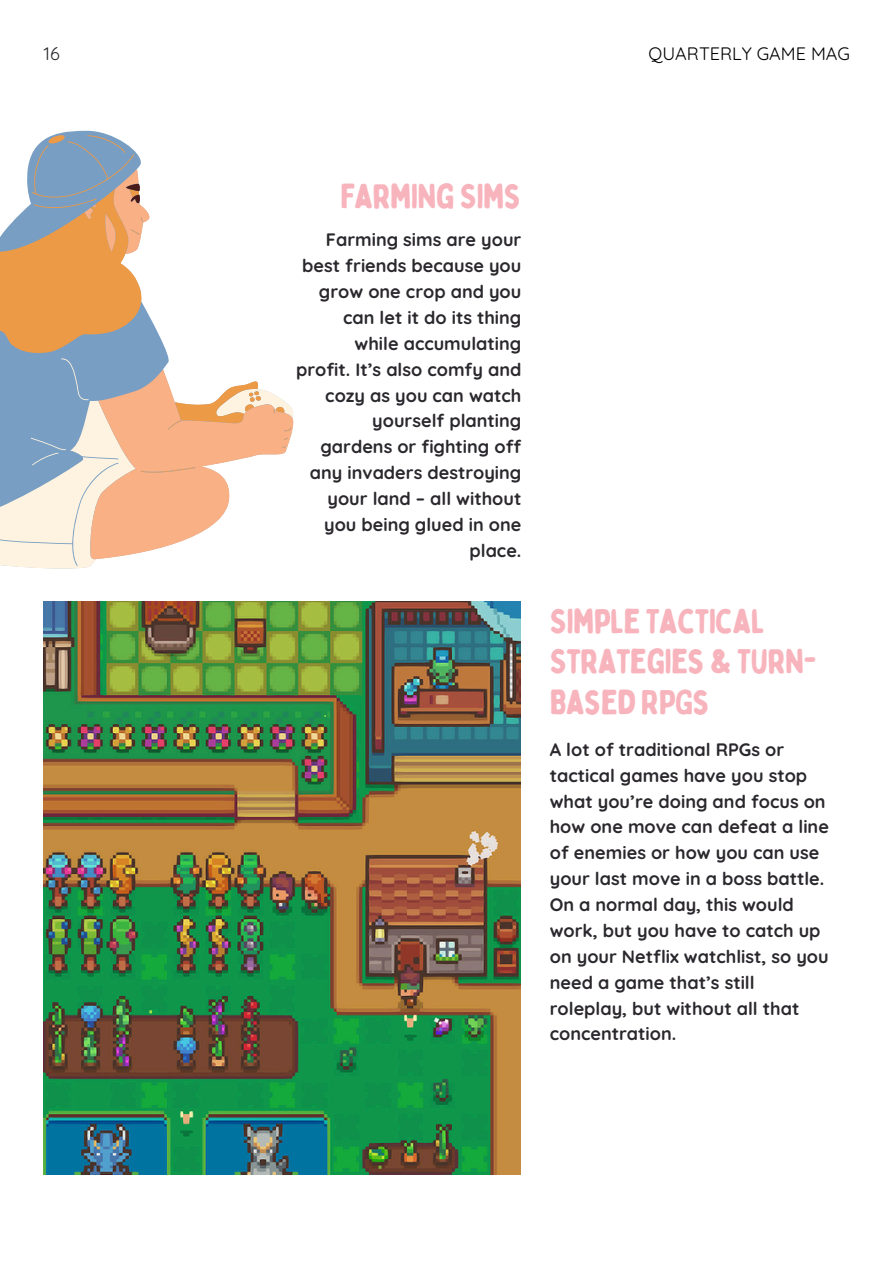
<style>
.page{position:relative;width:894px;height:1264px;background:#fff}
.page>*{position:absolute;margin:0;border:0;box-sizing:border-box;transform-origin:0 0}
.t1{font:34.5px/40.5px "Bobby Jones Soft";letter-spacing:-.03em;color:#f8b4bc}
.t2{font:700 18px/25.8px "Quicksand";color:#2b282d;text-align:right}
.t3{font:18px "Quicksand";color:#000}
.t4{font:18px "Quicksand";color:#2b282d}
</style>
<div class="page">
<img style="left:44px;top:601px;width:477px;height:573px">
<svg style="left:0;top:134px;width:293px;height:435px"></svg>
<p class="t4" style="left:44px;top:42px;width:18px">16</p>
<h1 class="t3" style="left:648px;top:42px;width:203px">QUARTERLY GAME MAG</h1>
<p class="t1" style="left:340px;top:176px;width:182px">FARMING SIMS</p>
<h2 class="t2" style="left:296px;top:227px;width:227px">Farming sims are your best friends because you grow one crop and you can let it do its thing while accumulating profit. It’s also comfy and cozy as you can watch yourself planting gardens or fighting off any invaders destroying your land – all without you being glued in one place.</h2>
<p class="t1" style="left:549px;top:601px;width:269px">SIMPLE TACTICAL<br>STRATEGIES &amp; TURN-<br>BASED RPGS</p>
<h1 class="t2" style="left:549px;top:736px;width:280px;text-align:left">A lot of traditional RPGs or tactical games have you stop what you’re doing and focus on how one move can defeat a line of enemies or how you can use your last move in a boss battle.<br>On a normal day, this would work, but you have to catch up on your Netflix watchlist, so you need a game that’s still roleplay, but without all that concentration.</h1>
</div>
